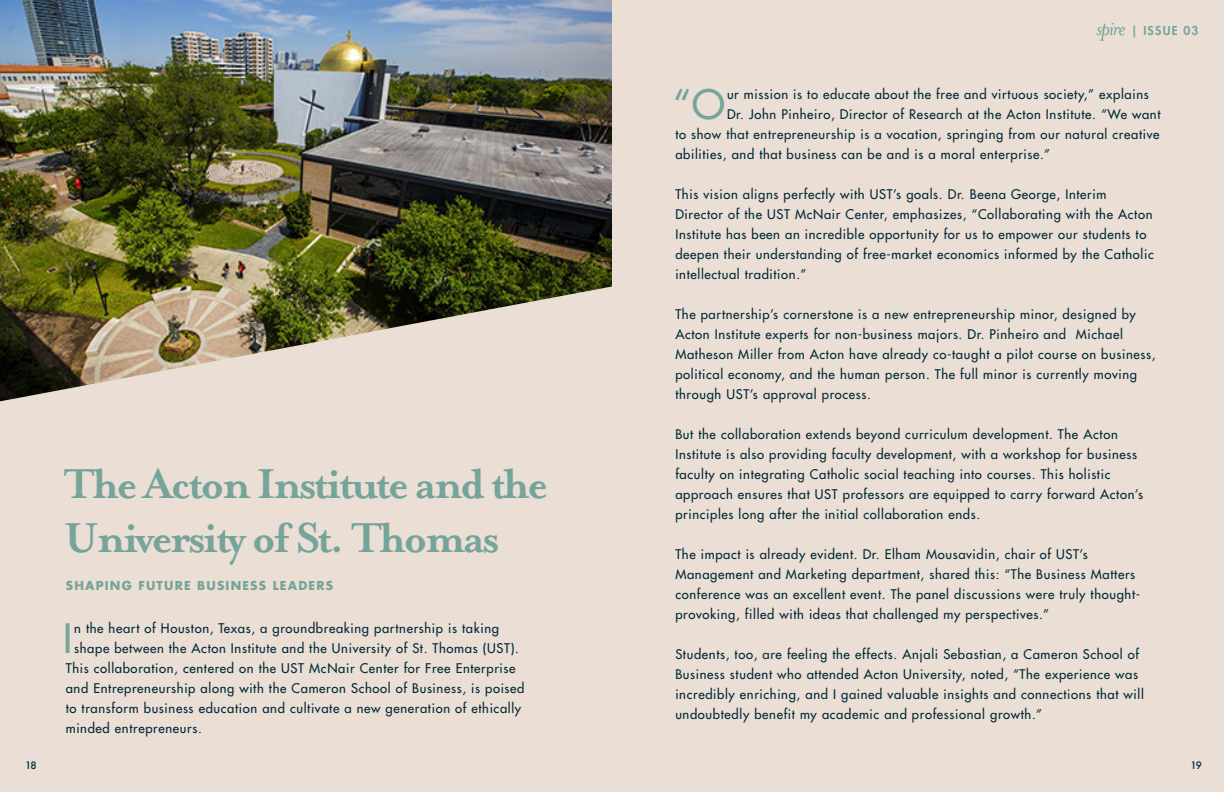
<style>
.page{position:relative;width:1224px;height:792px;background:#eaded5}
.page>*{position:absolute;margin:0;border:0;box-sizing:border-box;transform-origin:0 0}
.t1{font:700 48px/54px "Mrs Eaves";letter-spacing:-.05em;color:#75a49a}
.t2{font:500 39.5px "Futura Std";color:#75a49a}
.t3{font:500 13px/20px "Futura Std";letter-spacing:.05em;color:#002937}
.t4{font:700 12px "Futura Std";letter-spacing:.1em;color:#75a49a}
.t5{font:800 12px "Futura Std";letter-spacing:.1em;color:#75a49a}
.t6{font:500 10px "Futura";color:#002937}
.s1{font-family:"Mrs Eaves OT";font-weight:400;font-style:italic;font-size:23px}
</style>
<div class="page">
<img style="left:0;top:0;width:612px;height:401px">
<h1 class="t1" style="left:64px;top:457px;width:486px">The Acton Institute and the<br>University of St. Thomas</h1>
<p class="t4" style="left:66px;top:577px;width:269px">SHAPING FUTURE BUSINESS LEADERS</p>
<h2 class="t2" style="left:63px;top:613px;width:11px">I</h2>
<p class="t3" style="left:74px;top:618px;width:426px">n the heart of Houston, Texas, a groundbreaking partnership is taking</p>
<p class="t3" style="left:74px;top:638px;width:446px">shape between the Acton Institute and the University of St. Thomas (UST).</p>
<p class="t3" style="left:66px;top:658px;width:451px">This collaboration, centered on the UST McNair Center for Free Enterprise</p>
<p class="t3" style="left:66px;top:678px;width:460px">and Entrepreneurship along with the Cameron School of Business, is poised</p>
<p class="t3" style="left:66px;top:698px;width:457px">to transform business education and cultivate a new generation of ethically</p>
<p class="t3" style="left:66px;top:718px;width:138px">minded entrepreneurs.</p>
<p class="t5" style="left:1097px;top:23px;width:104px"><span class="s1">spire</span> | ISSUE 03</p>
<h2 class="t2" style="left:673px;top:80px;width:54px">“O</h2>
<p class="t3" style="left:727px;top:85px;width:423px">ur mission is to educate about the free and virtuous society,” explains</p>
<p class="t3" style="left:727px;top:105px;width:435px">Dr. John Pinheiro, Director of Research at the Acton Institute. “We want</p>
<p class="t3" style="left:675px;top:125px;width:486px">to show that entrepreneurship is a vocation, springing from our natural creative</p>
<p class="t3" style="left:675px;top:145px;width:376px">abilities, and that business can be and is a moral enterprise.”</p>
<p class="t3" style="left:675px;top:185px;width:480px">This vision aligns perfectly with UST’s goals. Dr. Beena George, Interim Director of the UST McNair Center, emphasizes, “Collaborating with the Acton Institute has been an incredible opportunity for us to empower our students to deepen their understanding of free-market economics informed by the Catholic intellectual tradition.”</p>
<p class="t3" style="left:675px;top:305px;width:482px">The partnership’s cornerstone is a new entrepreneurship minor, designed by Acton Institute experts for non-business majors. Dr. Pinheiro and Michael Matheson Miller from Acton have already co-taught a pilot course on business, political economy, and the human person. The full minor is currently moving through UST’s approval process.</p>
<p class="t3" style="left:675px;top:424px;width:469px">But the collaboration extends beyond curriculum development. The Acton Institute is also providing faculty development, with a workshop for business faculty on integrating Catholic social teaching into courses. This holistic approach ensures that UST professors are equipped to carry forward Acton’s principles long after the initial collaboration ends.</p>
<p class="t3" style="left:675px;top:544px;width:466px">The impact is already evident. Dr. Elham Mousavidin, chair of UST’s Management and Marketing department, shared this: “The Business Matters conference was an excellent event. The panel discussions were truly thought&shy;provoking, filled with ideas that challenged my perspectives.”</p>
<p class="t3" style="left:675px;top:644px;width:470px">Students, too, are feeling the effects. Anjali Sebastian, a Cameron School of Business student who attended Acton University, noted, “The experience was incredibly enriching, and I gained valuable insights and connections that will undoubtedly benefit my academic and professional growth.”</p>
<p class="t6" style="left:25px;top:758px;width:13px">18</p>
<p class="t6" style="left:1190px;top:759px;width:13px">19</p>
</div>
